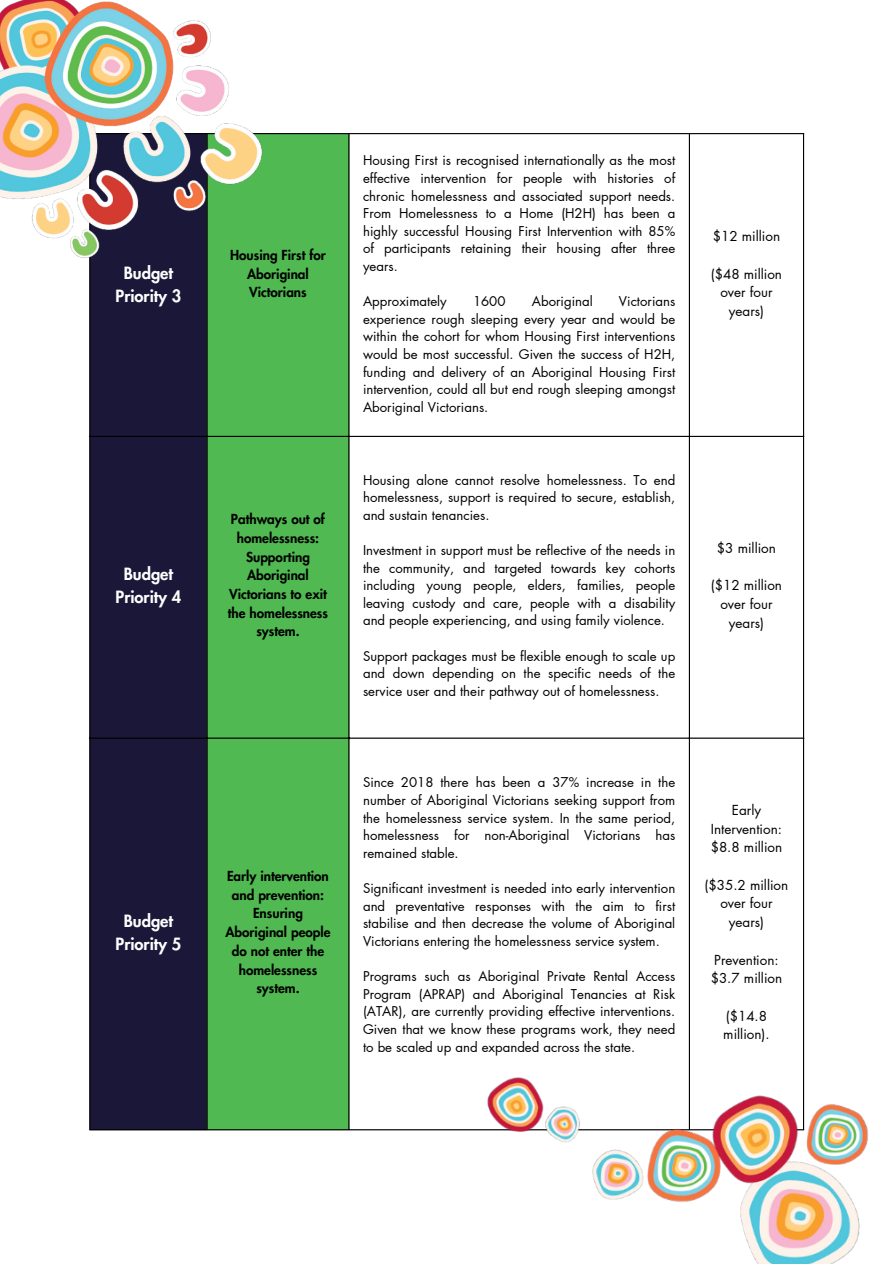
<style>
.page{position:relative;width:893px;height:1264px;background:#fff}
.page>*{position:absolute;margin:0;border:0;box-sizing:border-box;transform-origin:0 0}
.t1{font:800 16.5px/23.1px "Futura LT Pro";color:#fff;text-align:center}
.t2{font:800 13.5px/18.8px "Futura LT Pro";color:#000;text-align:center}
.t3{font:13.5px/18.8px "Futura LT Pro";color:#000;text-align:center}
.t4{font:13.2px/17.5px "Futura LT Pro";color:#000;text-align:justify}
</style>
<div class="page">
<div style="left:90px;top:286px;width:116px;height:843px;background:#1b1739"></div>
<div style="left:207px;top:134px;width:141px;height:995px;background:#50b951"></div>
<hr style="left:89px;top:134px;width:1px;height:995px;background:#000">
<hr style="left:206px;top:134px;width:1px;height:995px;background:#000">
<hr style="left:348px;top:134px;width:1px;height:995px;background:#000">
<hr style="left:688px;top:134px;width:2px;height:995px;background:#000">
<hr style="left:802px;top:134px;width:2px;height:995px;background:#000">
<hr style="left:89px;top:133px;width:715px;height:1px;background:#000">
<hr style="left:89px;top:436px;width:715px;height:1px;background:#000">
<hr style="left:89px;top:737px;width:715px;height:1px;background:#000">
<hr style="left:89px;top:1129px;width:715px;height:1px;background:#000">
<img style="left:450px;top:930px;width:419px;height:333px">
<img style="left:0;top:0;width:266px;height:286px">
<p class="t1" style="left:116px;top:262px;width:67px">Budget<br>Priority 3</p>
<p class="t1" style="left:116px;top:563px;width:67px">Budget<br>Priority 4</p>
<p class="t1" style="left:116px;top:910px;width:67px">Budget<br>Priority 5</p>
<p class="t2" style="left:230px;top:246px;width:97px">Housing First for<br>Aboriginal<br>Victorians</p>
<p class="t2" style="left:228px;top:510px;width:102px">Pathways out of homelessness:<br>Supporting<br>Aboriginal<br>Victorians to exit the homelessness system.</p>
<p class="t2" style="left:225px;top:867px;width:106px">Early intervention and prevention:<br>Ensuring<br>Aboriginal people do not enter the homelessness system.</p>
<p class="t4" style="left:363px;top:152px;width:314px">Housing First is recognised internationally as the most effective intervention for people with histories of chronic homelessness and associated support needs.<br>From Homelessness to a Home (H2H) has been a highly successful Housing First Intervention with 85% of participants retaining their housing after three years.</p>
<p class="t4" style="left:363px;top:293px;width:85px">Approximately</p>
<p class="t4" style="left:473px;top:293px;width:34px">1600</p>
<p class="t4" style="left:532px;top:293px;width:62px">Aboriginal</p>
<p class="t4" style="left:363px;top:293px;width:314px;text-indent:256px">Victorians experience rough sleeping every year and would be within the cohort for whom Housing First interventions would be most successful. Given the success of H2H, funding and delivery of an Aboriginal Housing First intervention, could all but end rough sleeping amongst Aboriginal Victorians.</p>
<p class="t4" style="left:363px;top:471px;width:314px">Housing alone cannot resolve homelessness. To end homelessness, support is required to secure, establish, and sustain tenancies.</p>
<p class="t4" style="left:363px;top:542px;width:314px">Investment in support must be reflective of the needs in the community, and targeted towards key cohorts including young people, elders, families, people leaving custody and care, people with a disability and people experiencing, and using family violence.</p>
<p class="t4" style="left:363px;top:647px;width:314px">Support packages must be flexible enough to scale up and down depending on the specific needs of the service user and their pathway out of homelessness.</p>
<p class="t3" style="left:712px;top:227px;width:69px">$12 million</p>
<p class="t3" style="left:710px;top:265px;width:73px">($48 million over four years)</p>
<p class="t3" style="left:716px;top:539px;width:61px">$3 million</p>
<p class="t3" style="left:710px;top:576px;width:73px">($12 million over four years)</p>
<p class="t4" style="left:363px;top:774px;width:314px">Since 2018 there has been a 37% increase in the number of Aboriginal Victorians seeking support from the homelessness service system. In the same period, homelessness for non-Aboriginal Victorians has remained stable.</p>
<p class="t4" style="left:363px;top:880px;width:314px">Significant investment is needed into early intervention and preventative responses with the aim to first stabilise and then decrease the volume of Aboriginal Victorians entering the homelessness service system.</p>
<p class="t4" style="left:363px;top:968px;width:314px">Programs such as Aboriginal Private Rental Access Program (APRAP) and Aboriginal Tenancies at Risk (ATAR), are currently providing effective interventions.<br>Given that we know these programs work, they need to be scaled up and expanded across the state.</p>
<p class="t3" style="left:710px;top:801px;width:73px">Early<br>Intervention: $8.8 million</p>
<p class="t3" style="left:704px;top:876px;width:85px">($35.2 million over four years)</p>
<p class="t3" style="left:710px;top:950px;width:73px;text-align:left">Prevention: $3.7 million</p>
<p class="t3" style="left:723px;top:1006px;width:48px;text-align:left">($14.8 million).</p>
</div>
